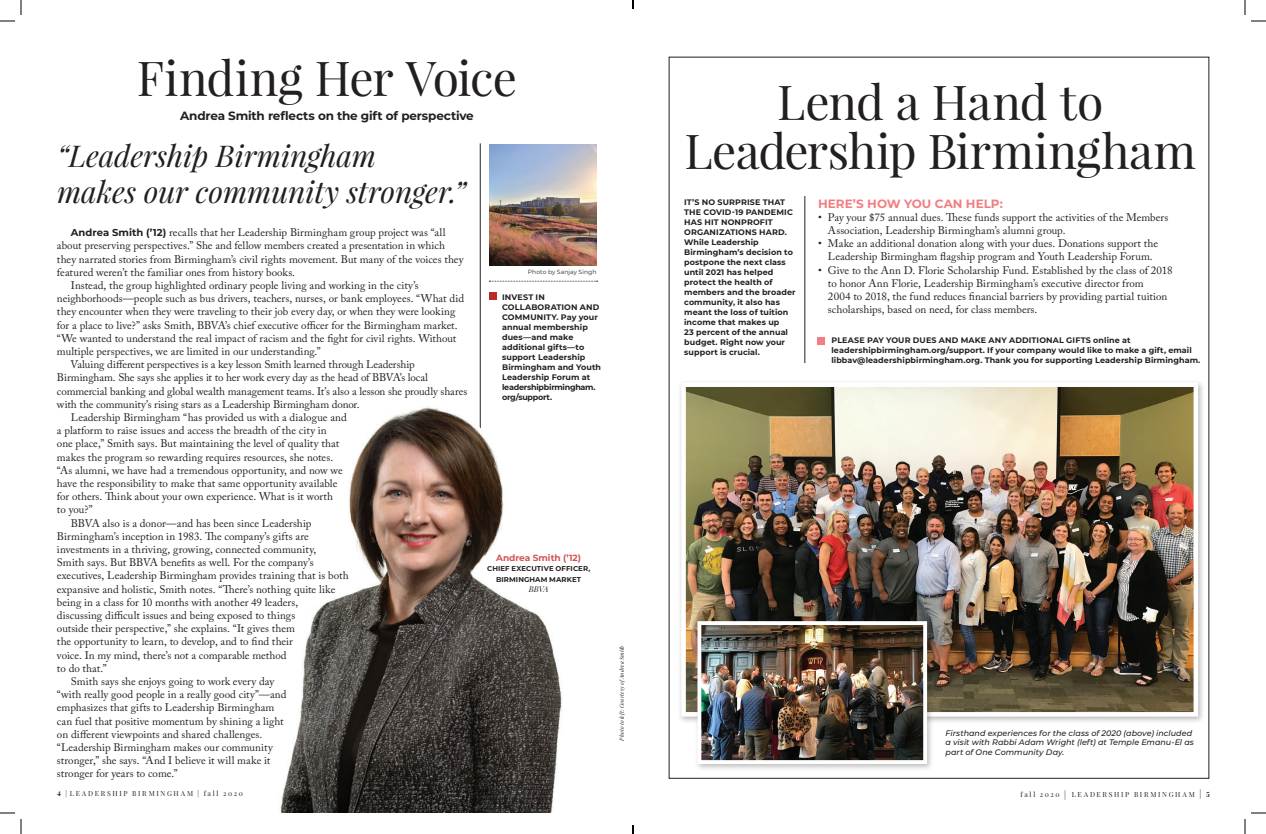
<style>
.page{position:relative;width:1266px;height:834px;background:#fff}
.page>*{position:absolute;margin:0;border:0;box-sizing:border-box;transform-origin:0 0}
.t1{font:48px/49px "Playfair Display";letter-spacing:-.015em;color:#231f20;text-align:center}
.t2{font:italic 30px/36px "Playfair Display";letter-spacing:-.005em;color:#231f20}
.t3{font:700 12px "Montserrat";letter-spacing:-.015em;color:#231f20}
.t4{font:700 12px "Montserrat";color:#f27e81}
.t5{font:11px/13.2px "Adobe Caslon Pro";color:#231f20}
.t6{font:700 9px "Montserrat";letter-spacing:-.005em;color:#d35253}
.t7{font:700 8px/10px "Montserrat";letter-spacing:.01em;color:#231f20}
.t8{font:italic 500 8px/9.6px "Montserrat";letter-spacing:.005em;color:#231f20}
.t9{font:italic 8px "Playfair Display";color:#231f20}
.t10{font:7px "Playfair Display";letter-spacing:.245em;color:#231f20}
.t11{font:700 7px/10.8px "Montserrat";letter-spacing:.01em;color:#231f20;text-align:center}
.t12{font:6px "Montserrat";letter-spacing:.01em;color:#231f20}
.t13{font:italic 5.5px "Playfair Display";letter-spacing:.025em;color:#231f20}
.s1{font-family:"Montserrat";font-weight:700;font-size:10px}
.s2{font-weight:700}
.s3{font-size:9px}
</style>
<div class="page">
<hr style="left:480px;top:143px;width:1px;height:657px;background:#231f20">
<div style="left:490px;top:293px;width:7px;height:7px;background:#bb2c25"></div>
<svg style="left:489px;top:281px;width:109px;height:1px"></svg>
<img style="left:280px;top:398px;width:282px;height:415px">
<img style="left:489px;top:144px;width:107px;height:122px">
<hr style="left:805px;top:196px;width:1px;height:167px;background:#231f20">
<div style="left:817px;top:337px;width:7px;height:7px;background:#f27e81"></div>
<div style="left:678px;top:379px;width:527px;height:345px;background:#231f20;opacity:.3"></div>
<img style="left:687px;top:388px;width:505px;height:323px">
<div style="left:681px;top:382px;width:517px;height:335px;border:5px solid #fff"></div>
<div style="left:694px;top:618px;width:240px;height:153px;background:#231f20;opacity:.3"></div>
<img style="left:702px;top:626px;width:220px;height:133px">
<div style="left:697px;top:621px;width:230px;height:143px;border:4px solid #fff"></div>
<svg style="left:0;top:0;width:22px;height:22px"></svg>
<svg style="left:0;top:812px;width:22px;height:22px"></svg>
<svg style="left:1244px;top:0;width:22px;height:22px"></svg>
<svg style="left:1244px;top:812px;width:22px;height:22px"></svg>
<svg style="left:632px;top:0;width:2px;height:9px"></svg>
<svg style="left:632px;top:825px;width:2px;height:9px"></svg>
<h1 class="t1" style="left:137px;top:53px;width:382px">Finding Her Voice</h1>
<p class="t3" style="left:180px;top:107px;width:295px">Andrea Smith reflects on the gift of perspective</p>
<h2 class="t2" style="left:57px;top:137px;width:411px">“Leadership Birmingham<br>makes our community stronger.”</h2>
<p class="t5" style="left:71px;top:226px;width:376px"><span class="s1">Andrea Smith (’12)</span> recalls that her Leadership Birmingham group project was “all</p>
<p class="t5" style="left:57px;top:239px;width:390px">about preserving perspectives.” She and fellow members created a presentation in which</p>
<p class="t5" style="left:57px;top:252px;width:408px">they narrated stories from Birmingham’s civil rights movement. But many of the voices they</p>
<p class="t5" style="left:57px;top:265px;width:240px">featured weren’t the familiar ones from history books.</p>
<p class="t5" style="left:71px;top:279px;width:349px">Instead, the group highlighted ordinary people living and working in the city’s</p>
<p class="t5" style="left:57px;top:292px;width:409px">neighborhoods—people such as bus drivers, teachers, nurses, or bank employees. “What did</p>
<p class="t5" style="left:57px;top:305px;width:400px">they encounter when they were traveling to their job every day, or when they were looking</p>
<p class="t5" style="left:57px;top:318px;width:402px">for a place to live?” asks Smith, BBVA’s chief executive officer for the Birmingham market.</p>
<p class="t5" style="left:57px;top:331px;width:401px">“We wanted to understand the real impact of racism and the fight for civil rights. Without</p>
<p class="t5" style="left:57px;top:345px;width:265px">multiple perspectives, we are limited in our understanding.”</p>
<p class="t5" style="left:71px;top:358px;width:346px">Valuing different perspectives is a key lesson Smith learned through Leadership</p>
<p class="t5" style="left:57px;top:371px;width:373px">Birmingham. She says she applies it to her work every day as the head of BBVA’s local</p>
<p class="t5" style="left:57px;top:384px;width:412px">commercial banking and global wealth management teams. It’s also a lesson she proudly shares</p>
<p class="t5" style="left:57px;top:397px;width:304px">with the community’s rising stars as a Leadership Birmingham donor.</p>
<p class="t5" style="left:71px;top:411px;width:277px">Leadership Birmingham “has provided us with a dialogue and</p>
<p class="t5" style="left:57px;top:424px;width:271px">a platform to raise issues and access the breadth of the city in</p>
<p class="t5" style="left:57px;top:437px;width:284px">one place,” Smith says. But maintaining the level of quality that</p>
<p class="t5" style="left:57px;top:450px;width:278px">makes the program so rewarding requires resources, she notes.</p>
<p class="t5" style="left:57px;top:463px;width:287px">“As alumni, we have had a tremendous opportunity, and now we</p>
<p class="t5" style="left:57px;top:477px;width:282px">have the responsibility to make that same opportunity available</p>
<p class="t5" style="left:57px;top:490px;width:278px">for others. Think about your own experience. What is it worth</p>
<p class="t5" style="left:57px;top:503px;width:37px">to you?”</p>
<p class="t5" style="left:71px;top:516px;width:242px">BBVA also is a donor—and has been since Leadership</p>
<p class="t5" style="left:57px;top:529px;width:253px">Birmingham’s inception in 1983. The company’s gifts are</p>
<p class="t5" style="left:57px;top:543px;width:261px">investments in a thriving, growing, connected community,</p>
<p class="t5" style="left:57px;top:556px;width:258px">Smith says. But BBVA benefits as well. For the company’s</p>
<p class="t5" style="left:57px;top:569px;width:293px">executives, Leadership Birmingham provides training that is both</p>
<p class="t5" style="left:57px;top:582px;width:280px">expansive and holistic, Smith notes. “There’s nothing quite like</p>
<p class="t5" style="left:57px;top:595px;width:243px">being in a class for 10 months with another 49 leaders,</p>
<p class="t5" style="left:57px;top:609px;width:240px">discussing difficult issues and being exposed to things</p>
<p class="t5" style="left:57px;top:622px;width:239px">outside their perspective,” she explains. “It gives them</p>
<p class="t5" style="left:57px;top:635px;width:238px">the opportunity to learn, to develop, and to find their</p>
<p class="t5" style="left:57px;top:648px;width:231px">voice. In my mind, there’s not a comparable method</p>
<p class="t5" style="left:57px;top:661px;width:51px">to do that.”</p>
<p class="t5" style="left:71px;top:675px;width:205px">Smith says she enjoys going to work every day</p>
<p class="t5" style="left:57px;top:688px;width:231px">“with really good people in a really good city”—and</p>
<p class="t5" style="left:57px;top:701px;width:219px">emphasizes that gifts to Leadership Birmingham</p>
<p class="t5" style="left:57px;top:714px;width:228px">can fuel that positive momentum by shining a light</p>
<p class="t5" style="left:57px;top:727px;width:207px">on different viewpoints and shared challenges.</p>
<p class="t5" style="left:57px;top:741px;width:217px">“Leadership Birmingham makes our community</p>
<p class="t5" style="left:57px;top:754px;width:215px">stronger,” she says. “And I believe it will make it</p>
<p class="t5" style="left:57px;top:767px;width:122px">stronger for years to come.”</p>
<p class="t10" style="left:57px;top:789px;width:187px"><span class="s2">4</span> | LEADERSHIP BIRMINGHAM | fall 2020</p>
<p class="t12" style="left:528px;top:268px;width:70px">Photo by Sanjay Singh</p>
<p class="t7" style="left:502px;top:292px;width:101px">INVEST IN<br>COLLABORATION AND<br>COMMUNITY. Pay your annual membership dues—and make additional gifts—to support Leadership<br>Birmingham and Youth<br>Leadership Forum at leadershipbirmingham. org/support.</p>
<p class="t6" style="left:496px;top:551px;width:86px">Andrea Smith (’12)</p>
<p class="t11" style="left:487px;top:563px;width:105px">CHIEF EXECUTIVE OFFICER,<br>BIRMINGHAM MARKET</p>
<p class="t9" style="left:529px;top:584px;width:21px">BBVA</p>
<p class="t13" style="left:618px;top:741px;width:97px;rotate:-90deg">Photo to left: Courtesy of Andrea Smith</p>
<h1 class="t1" style="left:685px;top:77px;width:513px">Lend a Hand to<br>Leadership Birmingham</h1>
<p class="t4" style="left:818px;top:195px;width:186px">HERE’S HOW YOU CAN HELP:</p>
<p class="t5" style="left:828px;top:211px;width:342px;text-indent:-10px">• Pay your $75 annual dues. These funds support the activities of the Members<br>Association, Leadership Birmingham’s alumni group.</p>
<p class="t5" style="left:818px;top:237px;width:342px;text-align:center">• Make an additional donation along with your dues. Donations support the<br>Leadership Birmingham flagship program and Youth Leadership Forum.</p>
<p class="t5" style="left:828px;top:263px;width:346px;text-indent:-10px">• Give to the Ann D. Florie Scholarship Fund. Established by the class of 2018 to honor Ann Florie, Leadership Birmingham’s executive director from<br>2004 to 2018, the fund reduces financial barriers by providing partial tuition scholarships, based on need, for class members.</p>
<p class="t7" style="left:684px;top:197px;width:113px">IT’S NO SURPRISE THAT<br>THE COVID-19 PANDEMIC<br>HAS HIT NONPROFIT<br>ORGANIZATIONS HARD.<br>While Leadership<br>Birmingham’s decision to postpone the next class until 2021 has helped protect the health of members and the broader community, it also has meant the loss of tuition income that makes up<br>23 percent of the annual budget. Right now your support is crucial.</p>
<p class="t7" style="left:831px;top:335px;width:370px">PLEASE PAY YOUR DUES AND MAKE ANY ADDITIONAL GIFTS online at leadershipbirmingham.org/support. If your company would like to make a gift, email libbav@leadershipbirmingham.org. Thank you for supporting Leadership Birmingham.</p>
<p class="t8" style="left:945px;top:728px;width:250px">Firsthand experiences for the class of 2020 (above) included a visit with Rabbi Adam Wright (left) at Temple Emanu-El as part of One Community Day.</p>
<p class="t10" style="left:1020px;top:790px;width:191px">fall 2020 <span class="s3">|</span> LEADERSHIP BIRMINGHAM <span class="s3">|</span> <span class="s2">5</span></p>
</div>
